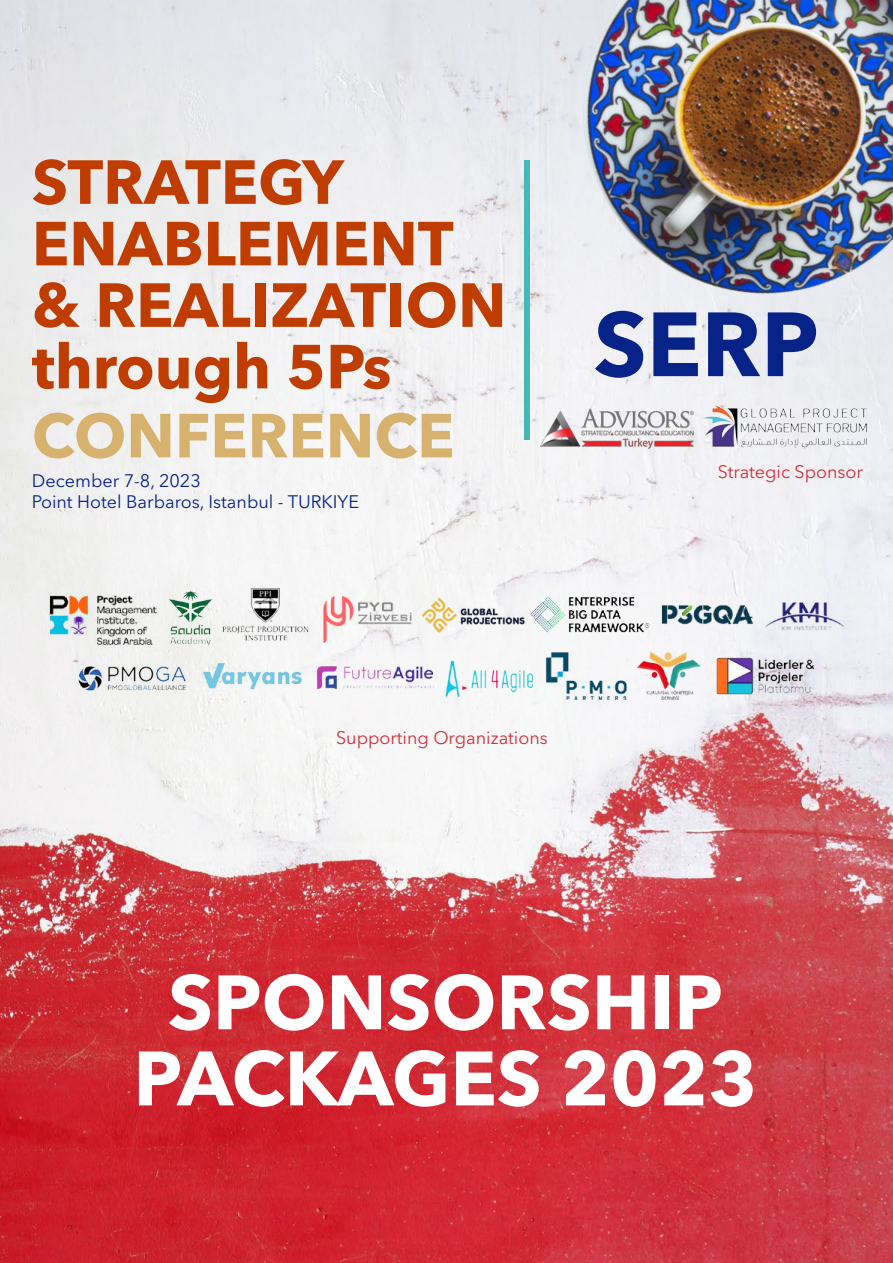
<style>
.page{position:relative;width:893px;height:1263px;background:#fff}
.page>*{position:absolute;margin:0;border:0;box-sizing:border-box;transform-origin:0 0}
.t1{font:700 90px "Avenir Next LT Pro";color:#072387}
.t2{font:700 76.05px/76.1px "Avenir Next LT Pro";color:#fff}
.t3{font:700 61.5px/61.5px "Avenir Next LT Pro";color:#bf3d01}
.t4{font:700 61.5px "Avenir Next LT Pro";color:#d7b26e}
.t5{font:18px/21.6px "Avenir Next LT Pro";color:#072387}
.t6{font:18px "Avenir Next LT Pro";color:#d43039}
</style>
<div class="page">
<img style="left:0;top:0;width:893px;height:1263px">
<img style="left:536px;top:400px;width:163px;height:54px">
<svg style="left:524px;top:392px;width:6px;height:48px"></svg>
<img style="left:492px;top:0;width:401px;height:392px">
<img style="left:699px;top:403px;width:171px;height:46px">
<img style="left:40px;top:576px;width:813px;height:138px">
<h3 class="t3" style="left:32px;top:151px;width:476px">STRATEGY<br>ENABLEMENT &amp; REALIZATION<br>THROUGH 5PS</h3>
<h3 class="t4" style="left:32px;top:398px;width:424px">CONFERENCE</h3>
<p class="t5" style="left:32px;top:470px;width:329px">December 7-8, 2023<br>Point Hotel Barbaros, Istanbul - TURKIYE</p>
<h1 class="t1" style="left:594px;top:289px;width:227px">SERP</h1>
<p class="t6" style="left:718px;top:461px;width:147px">Strategic Sponsor</p>
<p class="t6" style="left:336px;top:726px;width:213px">Supporting Organizations</p>
<h2 class="t2" style="left:133px;top:964px;width:591px;text-indent:35px">SPONSORSHIP<br>PACKAGE</h2>
<h2 class="t2" style="left:497px;top:1040px;width:262px">S 2023</h2>
</div>
